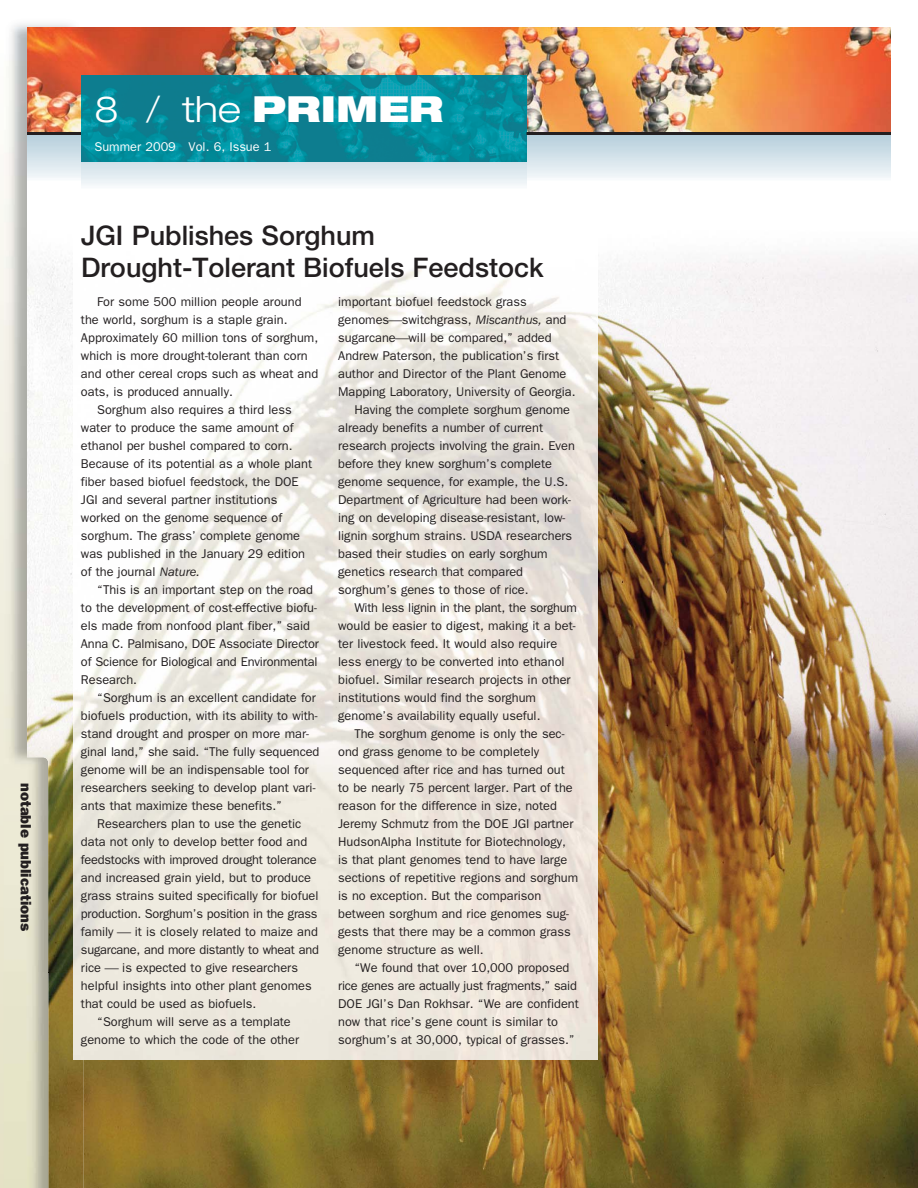
<style>
.page{position:relative;width:918px;height:1188px;background:#fff}
.page>*{position:absolute;margin:0;border:0;box-sizing:border-box;transform-origin:0 0}
.t1{font:900 expanded 36px "Helvetica Neue LT Std";color:#fff}
.t2{font:500 27px/32.4px "Helvetica Neue LT Std";color:#231f20}
.t3{font:15px "ITC Franklin Gothic Std Hvy";color:#231f20}
.t4{font:12.75px "ITC Franklin Gothic Std";color:#231f20}
.t5{font:12.75px "ITC Franklin Gothic Std";letter-spacing:-.02em;color:#231f20}
.t6{font:12.75px "ITC Franklin Gothic Std";color:#fff}
.s1{font-weight:300}
.s2{font-style:italic}
</style>
<div class="page">
<img style="left:83px;top:254px;width:835px;height:934px">
<img style="left:81px;top:1060px;width:2px;height:128px">
<img style="left:27px;top:199px;width:54px;height:989px">
<svg style="left:27px;top:135px;width:864px;height:46px;background:#d5e3eb"></svg>
<svg style="left:81px;top:161px;width:445px;height:24px;background:#d7e6ec"></svg>
<img style="left:27px;top:27px;width:864px;height:105px">
<img style="left:81px;top:75px;width:445px;height:86px">
<hr style="left:27px;top:132px;width:54px;height:3px;background:#231f20">
<hr style="left:526px;top:132px;width:365px;height:3px;background:#231f20">
<img style="left:74px;top:216px;width:524px;height:844px">
<p class="t3" style="left:35px;top:783px;width:150px;rotate:90deg">notable publications</p>
<h1 class="t1" style="left:94px;top:88px;width:350px"><span class="s1">8 / the</span> PRIMER</h1>
<p class="t6" style="left:94px;top:142px;width:179px">Summer 2009 Vol. 6, Issue 1</p>
<h2 class="t2" style="left:81px;top:222px;width:464px">JGI Publishes Sorghum<br>Drought-Tolerant Biofuels Feedstock</h2>
<p class="t4" style="left:97px;top:297px;width:206px">For some 500 million people around</p>
<p class="t4" style="left:81px;top:315px;width:208px">the world, sorghum is a staple grain.</p>
<p class="t4" style="left:81px;top:333px;width:239px">Approximately 60 million tons of sorghum,</p>
<p class="t4" style="left:81px;top:351px;width:228px">which is more drought-tolerant than corn</p>
<p class="t4" style="left:81px;top:369px;width:239px">and other cereal crops such as wheat and</p>
<p class="t4" style="left:81px;top:387px;width:153px">oats, is produced annually.</p>
<p class="t4" style="left:97px;top:405px;width:196px">Sorghum also requires a third less</p>
<p class="t4" style="left:81px;top:423px;width:214px">water to produce the same amount of</p>
<p class="t4" style="left:81px;top:441px;width:213px">ethanol per bushel compared to corn.</p>
<p class="t4" style="left:81px;top:459px;width:233px">Because of its potential as a whole plant</p>
<p class="t4" style="left:81px;top:477px;width:219px">fiber based biofuel feedstock, the DOE</p>
<p class="t4" style="left:81px;top:495px;width:198px">JGI and several partner institutions</p>
<p class="t4" style="left:81px;top:513px;width:203px">worked on the genome sequence of</p>
<p class="t4" style="left:81px;top:531px;width:221px">sorghum. The grass’ complete genome</p>
<p class="t4" style="left:81px;top:549px;width:226px">was published in the January 29 edition</p>
<p class="t4" style="left:81px;top:567px;width:120px">of the journal <span class="s2">Nature.</span></p>
<p class="t4" style="left:97px;top:585px;width:217px">“This is an important step on the road</p>
<p class="t4" style="left:81px;top:603px;width:238px">to the development of cost-effective biofu-</p>
<p class="t4" style="left:81px;top:621px;width:230px">els made from nonfood plant fiber,” said</p>
<p class="t4" style="left:81px;top:639px;width:240px">Anna C. Palmisano, DOE Associate Director</p>
<p class="t4" style="left:81px;top:657px;width:238px">of Science for Biological and Environmental</p>
<p class="t4" style="left:81px;top:675px;width:58px">Research.</p>
<p class="t4" style="left:97px;top:693px;width:220px">“Sorghum is an excellent candidate for</p>
<p class="t4" style="left:81px;top:711px;width:238px">biofuels production, with its ability to with-</p>
<p class="t4" style="left:81px;top:729px;width:229px">stand drought and prosper on more mar-</p>
<p class="t4" style="left:81px;top:747px;width:240px">ginal land,” she said. “The fully sequenced</p>
<p class="t4" style="left:81px;top:765px;width:229px">genome will be an indispensable tool for</p>
<p class="t4" style="left:81px;top:783px;width:236px">researchers seeking to develop plant vari-</p>
<p class="t4" style="left:81px;top:801px;width:203px">ants that maximize these benefits.”</p>
<p class="t4" style="left:97px;top:819px;width:206px">Researchers plan to use the genetic</p>
<p class="t4" style="left:81px;top:837px;width:228px">data not only to develop better food and</p>
<p class="t5" style="left:81px;top:855px;width:237px">feedstocks with improved drought tolerance</p>
<p class="t4" style="left:81px;top:873px;width:232px">and increased grain yield, but to produce</p>
<p class="t4" style="left:81px;top:891px;width:239px">grass strains suited specifically for biofuel</p>
<p class="t5" style="left:81px;top:909px;width:238px">production. Sorghum’s position in the grass</p>
<p class="t4" style="left:81px;top:927px;width:238px">family ⎯ it is closely related to maize and</p>
<p class="t5" style="left:81px;top:945px;width:239px">sugarcane, and more distantly to wheat and</p>
<p class="t4" style="left:81px;top:963px;width:219px">rice ⎯ is expected to give researchers</p>
<p class="t4" style="left:81px;top:981px;width:232px">helpful insights into other plant genomes</p>
<p class="t4" style="left:81px;top:999px;width:177px">that could be used as biofuels.</p>
<p class="t4" style="left:97px;top:1017px;width:195px">“Sorghum will serve as a template</p>
<p class="t4" style="left:81px;top:1035px;width:220px">genome to which the code of the other</p>
<p class="t4" style="left:338px;top:297px;width:190px">important biofuel feedstock grass</p>
<p class="t4" style="left:338px;top:315px;width:230px">genomes⎯switchgrass, <span class="s2">Miscanthus,</span> and</p>
<p class="t4" style="left:338px;top:333px;width:215px">sugarcane⎯will be compared,” added</p>
<p class="t4" style="left:338px;top:351px;width:223px">Andrew Paterson, the publication’s first</p>
<p class="t4" style="left:338px;top:369px;width:230px">author and Director of the Plant Genome</p>
<p class="t4" style="left:338px;top:387px;width:239px">Mapping Laboratory, University of Georgia.</p>
<p class="t4" style="left:354px;top:405px;width:217px">Having the complete sorghum genome</p>
<p class="t4" style="left:338px;top:423px;width:206px">already benefits a number of current</p>
<p class="t4" style="left:338px;top:441px;width:238px">research projects involving the grain. Even</p>
<p class="t4" style="left:338px;top:459px;width:215px">before they knew sorghum’s complete</p>
<p class="t4" style="left:338px;top:477px;width:232px">genome sequence, for example, the U.S.</p>
<p class="t4" style="left:338px;top:495px;width:234px">Department of Agriculture had been work-</p>
<p class="t4" style="left:338px;top:513px;width:229px">ing on developing disease-resistant, low-</p>
<p class="t4" style="left:338px;top:531px;width:236px">lignin sorghum strains. USDA researchers</p>
<p class="t4" style="left:338px;top:549px;width:211px">based their studies on early sorghum</p>
<p class="t4" style="left:338px;top:567px;width:187px">genetics research that compared</p>
<p class="t4" style="left:338px;top:585px;width:192px">sorghum’s genes to those of rice.</p>
<p class="t5" style="left:354px;top:603px;width:224px">With less lignin in the plant, the sorghum</p>
<p class="t4" style="left:338px;top:621px;width:239px">would be easier to digest, making it a bet-</p>
<p class="t4" style="left:338px;top:639px;width:221px">ter livestock feed. It would also require</p>
<p class="t4" style="left:338px;top:657px;width:228px">less energy to be converted into ethanol</p>
<p class="t4" style="left:338px;top:675px;width:234px">biofuel. Similar research projects in other</p>
<p class="t4" style="left:338px;top:693px;width:199px">institutions would find the sorghum</p>
<p class="t4" style="left:338px;top:711px;width:204px">genome’s availability equally useful.</p>
<p class="t4" style="left:354px;top:729px;width:212px">The sorghum genome is only the sec-</p>
<p class="t4" style="left:338px;top:747px;width:203px">ond grass genome to be completely</p>
<p class="t4" style="left:338px;top:765px;width:228px">sequenced after rice and has turned out</p>
<p class="t4" style="left:338px;top:783px;width:236px">to be nearly 75 percent larger. Part of the</p>
<p class="t4" style="left:338px;top:801px;width:220px">reason for the difference in size, noted</p>
<p class="t4" style="left:338px;top:819px;width:237px">Jeremy Schmutz from the DOE JGI partner</p>
<p class="t4" style="left:338px;top:837px;width:229px">HudsonAlpha Institute for Biotechnology,</p>
<p class="t4" style="left:338px;top:855px;width:231px">is that plant genomes tend to have large</p>
<p class="t4" style="left:338px;top:873px;width:242px">sections of repetitive regions and sorghum</p>
<p class="t4" style="left:338px;top:891px;width:205px">is no exception. But the comparison</p>
<p class="t4" style="left:338px;top:909px;width:232px">between sorghum and rice genomes sug-</p>
<p class="t4" style="left:338px;top:927px;width:234px">gests that there may be a common grass</p>
<p class="t4" style="left:338px;top:945px;width:147px">genome structure as well.</p>
<p class="t4" style="left:354px;top:963px;width:217px">“We found that over 10,000 proposed</p>
<p class="t5" style="left:338px;top:981px;width:240px">rice genes are actually just fragments,” said</p>
<p class="t4" style="left:338px;top:999px;width:242px">DOE JGI’s Dan Rokhsar. “We are confident</p>
<p class="t4" style="left:338px;top:1017px;width:221px">now that rice’s gene count is similar to</p>
<p class="t4" style="left:338px;top:1035px;width:238px">sorghum’s at 30,000, typical of grasses.”</p>
</div>
